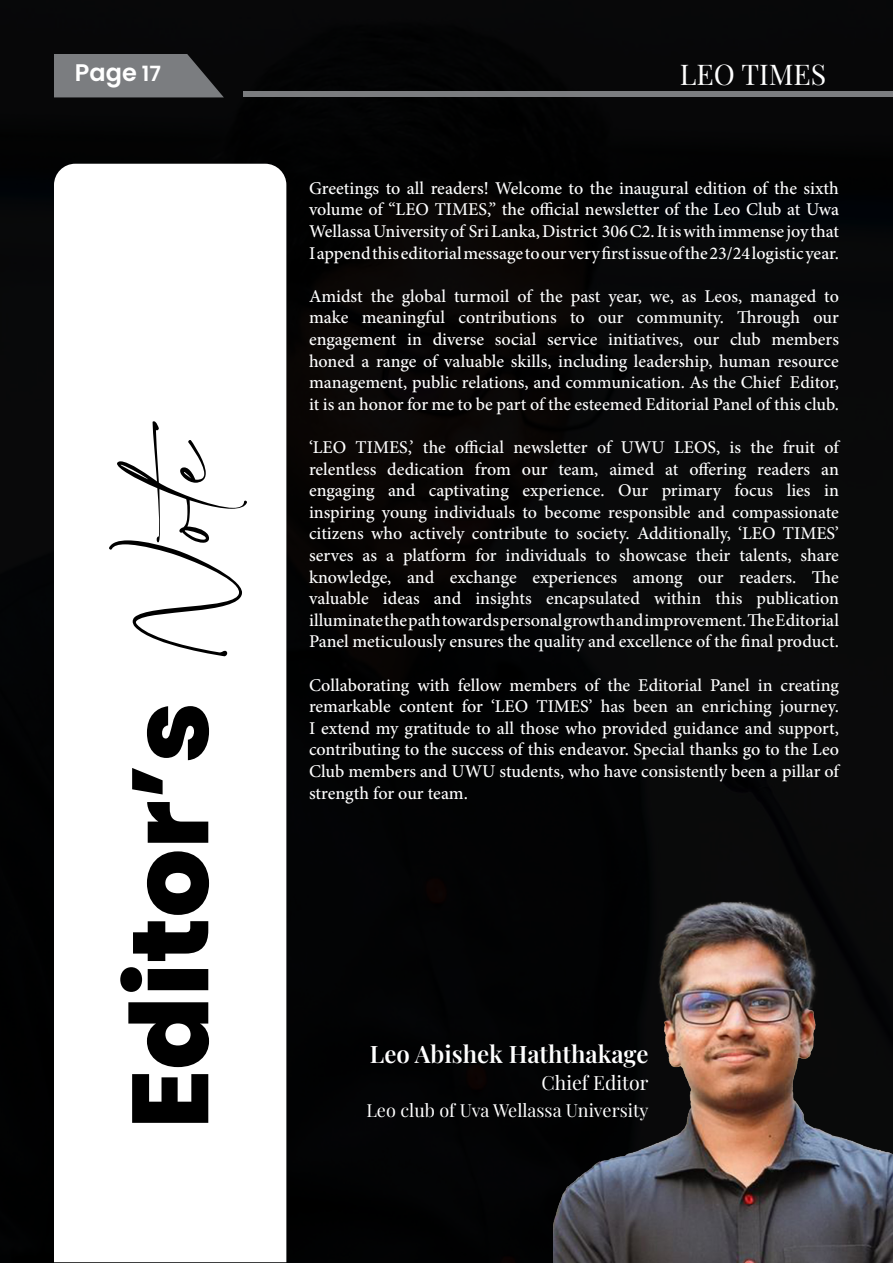
<style>
.page{position:relative;width:893px;height:1263px;background:#000}
.page>*{position:absolute;margin:0;border:0;box-sizing:border-box;transform-origin:0 0}
.t1{font:800 108px "Poppins";color:#000}
.t2{font:28.5px "Playfair Display";color:#fff}
.t3{font:600 24px "Playfair Display";color:#fff}
.t4{font:600 24px "Poppins";color:#fff}
.t5{font:19.5px "Playfair Display";color:#fff}
.t6{font:500 18px/21.6px "Minion Pro";color:#fff}
.t7{font:18px "Playfair Display";color:#fff}
.s1{font-size:21px}
.s2{font-family:"Amalfi Coast";font-weight:400;font-size:75px}
</style>
<div class="page">
<div style="left:54px;top:164px;width:232px;height:1098px;background:#fff"></div>
<svg style="left:54px;top:54px;width:170px;height:43px;background:#6e7072"></svg>
<div style="left:243px;top:91px;width:649px;height:6px;background:#7b7d7f"></div>
<img style="left:554px;top:892px;width:339px;height:371px">
<p class="t4" style="left:75px;top:59px;width:88px">Page <span class="s1">17</span></p>
<p class="t2" style="left:680px;top:52px;width:148px">LEO TIMES</p>
<p class="t1" style="left:108px;top:1129px;width:751px;rotate:-90deg">Editor’s <span class="s2">Note</span></p>
<p class="t6" style="left:309px;top:177px;width:531px">Greetings to all readers! Welcome to the inaugural edition of the sixth</p>
<p class="t6" style="left:309px;top:199px;width:532px">volume of “LEO TIMES,” the official newsletter of the Leo Club at Uwa</p>
<p class="t6" style="left:309px;top:220px;width:532px">Wellassa University of Sri Lanka, District 306 C2. It is with immense joy that<br>I append this editorial message to our very first issue of the 23/24 logistic year.</p>
<p class="t6" style="left:309px;top:285px;width:531px">Amidst the global turmoil of the past year, we, as Leos, managed to make meaningful contributions to our community. Through our</p>
<p class="t6" style="left:309px;top:328px;width:531px">engagement in diverse social service initiatives, our club members honed a range of valuable skills, including leadership, human resource</p>
<p class="t6" style="left:309px;top:372px;width:531px">management, public relations, and communication. As the Chief Editor, it is an honor for me to be part of the esteemed Editorial Panel of this club.</p>
<p class="t6" style="left:309px;top:436px;width:531px">‘LEO TIMES,’ the official newsletter of UWU LEOS, is the fruit of relentless dedication from our team, aimed at offering readers an</p>
<p class="t6" style="left:309px;top:480px;width:531px">engaging and captivating experience. Our primary focus lies in</p>
<p class="t6" style="left:309px;top:501px;width:531px;text-align:justify">inspiring young individuals to become responsible and compassionate citizens who actively contribute to society. Additionally, ‘LEO TIMES’ serves as a platform for individuals to showcase their talents, share</p>
<p class="t6" style="left:309px;top:566px;width:531px">knowledge, and exchange experiences among our readers. The</p>
<p class="t6" style="left:309px;top:588px;width:531px">valuable ideas and insights encapsulated within this publication</p>
<p class="t6" style="left:309px;top:609px;width:531px">illuminate the path towards personal growth and improvement. The Editorial</p>
<p class="t6" style="left:309px;top:631px;width:531px">Panel meticulously ensures the quality and excellence of the final product.</p>
<p class="t6" style="left:309px;top:674px;width:531px">Collaborating with fellow members of the Editorial Panel in creating remarkable content for ‘LEO TIMES’ has been an enriching journey.</p>
<p class="t6" style="left:309px;top:717px;width:532px;text-align:justify">I extend my gratitude to all those who provided guidance and support, contributing to the success of this endeavor. Special thanks go to the Leo Club members and UWU students, who have consistently been a pillar of strength for our team.</p>
<p class="t3" style="left:370px;top:1035px;width:280px">Leo Abishek Haththakage</p>
<p class="t5" style="left:541px;top:1067px;width:108px">Chief Editor</p>
<p class="t7" style="left:366px;top:1096px;width:284px">Leo club of Uva Wellassa University</p>
</div>
